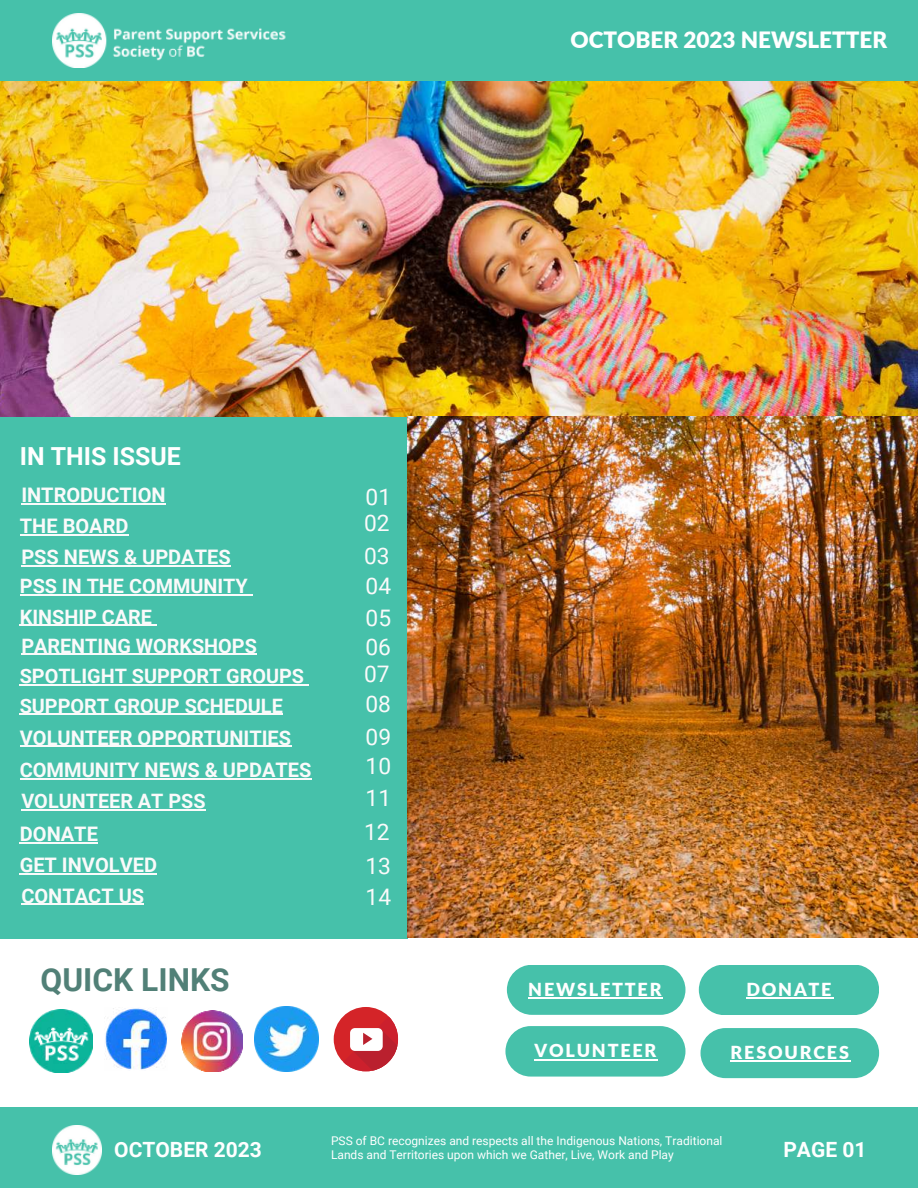
<style>
.page{position:relative;width:918px;height:1188px;background:#fff}
.page>*{position:absolute;margin:0;border:0;box-sizing:border-box;transform-origin:0 0}
.t1{font:700 31.65px "Roboto";color:#518077}
.t2{font:700 24.9px "Roboto";color:#fff}
.t3{font:22.8px/32.5px "Roboto";color:#fafafa}
.t4{font:900 22.5px "Lato";color:#fff}
.t5{font:700 21px "Roboto";color:#fff}
.t6{font:700 20.1px "Roboto";color:#fafafa}
.t7{font:700 19.8px/29px "Roboto";color:#fafafa}
.t8{font:900 18px "Lato";letter-spacing:.1em;color:#fff}
.t9{font:12px/14px "Roboto";color:#fff}
</style>
<div class="page">
<div style="left:0;top:333px;width:408px;height:605px;background:#46c1aa"></div>
<img style="left:0;top:81px;width:918px;height:336px">
<div style="left:0;top:0;width:918px;height:81px;background:#46c1aa"></div>
<img style="left:52px;top:13px;width:234px;height:54px">
<div style="left:0;top:1107px;width:918px;height:81px;background:#46c1aa"></div>
<img style="left:52px;top:1125px;width:50px;height:50px">
<div style="left:505px;top:1027px;width:180px;height:49px;background:#46c1aa;border-radius:25px"></div>
<div style="left:701px;top:1029px;width:178px;height:49px;background:#46c1aa;border-radius:25px"></div>
<div style="left:699px;top:965px;width:180px;height:50px;background:#46c1aa;border-radius:25px"></div>
<div style="left:507px;top:965px;width:178px;height:50px;background:#46c1aa;border-radius:25px"></div>
<hr style="left:528px;top:997px;width:135px;height:2px;background:#fff">
<img style="left:255px;top:1007px;width:64px;height:64px">
<img style="left:105px;top:1008px;width:62px;height:62px">
<img style="left:29px;top:1009px;width:63px;height:63px">
<img style="left:182px;top:1011px;width:60px;height:60px">
<div style="left:334px;top:1007px;width:64px;height:64px;background:#d42428;border-radius:50%"></div>
<svg style="left:343px;top:1016px;width:56px;height:56px"></svg>
<img style="left:408px;top:417px;width:510px;height:520px">
<hr style="left:746px;top:997px;width:87px;height:2px;background:#fff">
<hr style="left:535px;top:1059px;width:123px;height:1px;background:#fff">
<hr style="left:731px;top:1061px;width:120px;height:1px;background:#fff">
<hr style="left:20px;top:625px;width:132px;height:1px;background:#fafafa">
<hr style="left:21px;top:654px;width:236px;height:1px;background:#fafafa">
<hr style="left:21px;top:503px;width:145px;height:1px;background:#fafafa">
<hr style="left:20px;top:534px;width:109px;height:1px;background:#fafafa">
<hr style="left:21px;top:809px;width:185px;height:1px;background:#fafafa">
<hr style="left:20px;top:842px;width:78px;height:1px;background:#fafafa">
<hr style="left:20px;top:594px;width:228px;height:1px;background:#fafafa">
<hr style="left:20px;top:746px;width:271px;height:1px;background:#fafafa">
<hr style="left:20px;top:684px;width:284px;height:2px;background:#fafafa">
<hr style="left:20px;top:873px;width:137px;height:1px;background:#fafafa">
<hr style="left:20px;top:778px;width:291px;height:1px;background:#fafafa">
<hr style="left:21px;top:904px;width:123px;height:1px;background:#fafafa">
<hr style="left:21px;top:565px;width:210px;height:1px;background:#fafafa">
<hr style="left:20px;top:714px;width:263px;height:1px;background:#fafafa">
<h3 class="t4" style="left:570px;top:22px;width:318px">OCTOBER 2023 NEWSLETTER</h3>
<h2 class="t2" style="left:20px;top:438px;width:163px">IN THIS ISSUE</h2>
<h3 class="t6" style="left:21px;top:481px;width:146px">INTRODUCTION</h3>
<h3 class="t6" style="left:20px;top:512px;width:110px">THE BOARD</h3>
<h3 class="t6" style="left:21px;top:543px;width:211px">PSS NEWS &amp; UPDATES</h3>
<h3 class="t7" style="left:20px;top:571px;width:229px">PSS IN THE COMMUNITY</h3>
<h3 class="t7" style="left:20px;top:601px;width:239px">KINSHIP CARE<br>PARENTING WORKSHOPS</h3>
<h3 class="t7" style="left:20px;top:661px;width:286px">SPOTLIGHT SUPPORT GROUPS</h3>
<h3 class="t7" style="left:20px;top:690px;width:265px">SUPPORT GROUP SCHEDULE</h3>
<h3 class="t6" style="left:20px;top:723px;width:273px">VOLUNTEER OPPORTUNITIES</h3>
<h3 class="t6" style="left:20px;top:756px;width:293px">COMMUNITY NEWS &amp; UPDATES</h3>
<h3 class="t7" style="left:21px;top:786px;width:186px">VOLUNTEER AT PSS</h3>
<h3 class="t6" style="left:20px;top:820px;width:80px">DONATE</h3>
<h3 class="t3" style="left:366px;top:480px;width:27px">01</h3>
<h3 class="t3" style="left:364px;top:506px;width:27px">02</h3>
<h3 class="t3" style="left:364px;top:538px;width:27px">03</h3>
<h3 class="t3" style="left:366px;top:569px;width:27px">04<br>05</h3>
<h3 class="t3" style="left:365px;top:630px;width:27px">06</h3>
<h3 class="t3" style="left:364px;top:657px;width:27px">07</h3>
<h3 class="t3" style="left:365px;top:686px;width:27px;line-height:33.2px">08<br>09</h3>
<h3 class="t3" style="left:366px;top:749px;width:27px">10</h3>
<h3 class="t3" style="left:366px;top:781px;width:27px">11</h3>
<h3 class="t3" style="left:364px;top:814px;width:27px">12</h3>
<h3 class="t6" style="left:20px;top:851px;width:139px">GET INVOLVED</h3>
<h3 class="t3" style="left:365px;top:849px;width:27px">13</h3>
<h3 class="t6" style="left:21px;top:881px;width:124px">CONTACT US</h3>
<h1 class="t1" style="left:41px;top:957px;width:191px">QUICK LINKS</h1>
<h3 class="t3" style="left:366px;top:879px;width:27px">14</h3>
<h3 class="t8" style="left:528px;top:976px;width:135px">NEWSLETTER</h3>
<h3 class="t8" style="left:746px;top:976px;width:87px">DONATE</h3>
<h3 class="t8" style="left:535px;top:1037px;width:123px">VOLUNTEER</h3>
<h3 class="t8" style="left:731px;top:1039px;width:120px">RESOURCES</h3>
<p class="t9" style="left:331px;top:1133px;width:393px">PSS of BC recognizes and respects all the Indigenous Nations, Traditional<br>Lands and Territories upon which we Gather, Live, Work and Play</p>
<h3 class="t5" style="left:114px;top:1134px;width:149px">OCTOBER 2023</h3>
<h3 class="t5" style="left:783px;top:1135px;width:85px">PAGE 01</h3>
</div>
